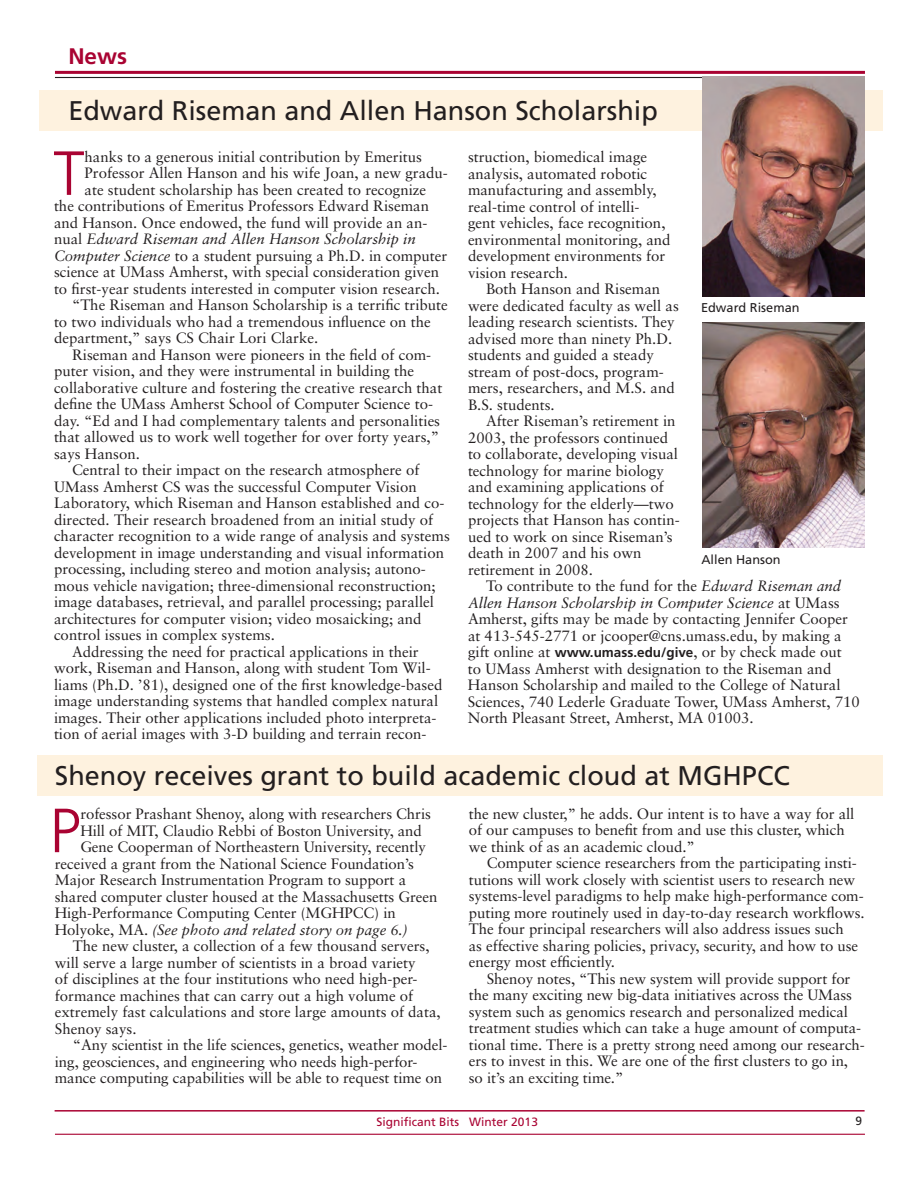
<style>
.page{position:relative;width:918px;height:1188px;background:#fff}
.page>*{position:absolute;margin:0;border:0;box-sizing:border-box;transform-origin:0 0}
.drop_caps_3{font:300 62.25px "Frutiger";color:#a90332}
.Head_frut_18{font:27px "Frutiger";color:#231f20}
.depts{font:700 22.5px "Frutiger";color:#a90332}
.indented_para{font:15px/16.5px "Sabon";color:#231f20}
.drop_caps_3-2{font:15px "Sabon";color:#231f20}
.drop_caps_3-3{font:italic 15px "Sabon";color:#231f20}
.t1{font:12.75px "Frutiger";color:#231f20}
.t2{font:12px "Frutiger";color:#a90332}
.t3{font:12px "Frutiger";color:#231f20}
.s1{font-style:italic}
.s2{font-family:"Frutiger";font-weight:700;font-size:13.5px}
.s3{font-style:normal}
</style>
<div class="page">
<hr style="left:55px;top:71px;width:810px;height:3px;background:#a90332">
<hr style="left:55px;top:77px;width:810px;height:1px;background:#231f20">
<hr style="left:55px;top:1110px;width:810px;height:2px;background:#a90332">
<hr style="left:55px;top:1134px;width:810px;height:1px;background:#a90332">
<div style="left:40px;top:90px;width:843px;height:40px;background:#fef2df"></div>
<div style="left:38px;top:755px;width:845px;height:41px;background:#fef2df"></div>
<img style="left:703px;top:77px;width:162px;height:220px">
<img style="left:702px;top:323px;width:162px;height:225px">
<p class="depts" style="left:68px;top:43px;width:60px">News</p>
<p class="Head_frut_18" style="left:68px;top:95px;width:591px">Edward Riseman and Allen Hanson Scholarship</p>
<p class="indented_para" style="left:468px;top:149px;width:204px">struction, biomedical image analysis, automated robotic manufacturing and assembly, real-time control of intelli&shy;gent vehicles, face recognition, environmental monitoring, and development environments for vision research.</p>
<p class="indented_para" style="left:468px;top:281px;width:212px;text-indent:18px">Both Hanson and Riseman were dedicated faculty as well as leading research scientists. They advised more than ninety Ph.D. students and guided a steady stream of post-docs, program&shy;mers, researchers, and M.S. and<br>B.S. students.</p>
<p class="indented_para" style="left:468px;top:413px;width:213px;text-indent:18px">After Riseman’s retirement in<br>2003, the professors continued to collaborate, developing visual technology for marine biology and examining applications of technology for the elderly—two projects that Hanson has contin&shy;ued to work on since Riseman’s death in 2007 and his own retirement in 2008.</p>
<p class="indented_para" style="left:468px;top:578px;width:393px;text-indent:18px">To contribute to the fund for the <span class="s1">Edward Riseman and Allen Hanson Scholarship in Computer Science</span> at UMass Amherst, gifts may be made by contacting Jennifer Cooper at 413-545-2771 or jcooper@cns.umass.edu, by making a gift online at <span class="s2">www.umass.edu/give</span>, or by check made out<br>to UMass Amherst with designation to the Riseman and Hanson Scholarship and mailed to the College of Natural Sciences, 740 Lederle Graduate Tower, UMass Amherst, 710<br>North Pleasant Street, Amherst, MA 01003.</p>
<p class="drop_caps_3" style="left:53px;top:138px;width:33px">T</p>
<p class="drop_caps_3-2" style="left:85px;top:148px;width:339px">hanks to a generous initial contribution by Emeritus</p>
<p class="drop_caps_3-2" style="left:85px;top:164px;width:365px">Professor Allen Hanson and his wife Joan, a new gradu-</p>
<p class="drop_caps_3-2" style="left:85px;top:181px;width:343px">ate student scholarship has been created to recognize</p>
<p class="drop_caps_3-2" style="left:54px;top:197px;width:377px">the contributions of Emeritus Professors Edward Riseman</p>
<p class="drop_caps_3-2" style="left:54px;top:214px;width:375px">and Hanson. Once endowed, the fund will provide an an-</p>
<p class="drop_caps_3-3" style="left:54px;top:230px;width:363px"><span class="s3">nual</span> Edward Riseman and Allen Hanson Scholarship in</p>
<p class="drop_caps_3-2" style="left:54px;top:247px;width:395px"><span class="s1">Computer Science</span> to a student pursuing a Ph.D. in computer</p>
<p class="drop_caps_3-2" style="left:54px;top:263px;width:387px">science at UMass Amherst, with special consideration given</p>
<p class="drop_caps_3-2" style="left:54px;top:280px;width:387px">to first-year students interested in computer vision research.</p>
<p class="indented_para" style="left:54px;top:297px;width:395px;text-indent:18px">“The Riseman and Hanson Scholarship is a terrific tribute to two individuals who had a tremendous influence on the department,” says CS Chair Lori Clarke.</p>
<p class="indented_para" style="left:54px;top:346px;width:390px;text-indent:18px">Riseman and Hanson were pioneers in the field of com&shy;puter vision, and they were instrumental in building the collaborative culture and fostering the creative research that define the UMass Amherst School of Computer Science to&shy;day. “Ed and I had complementary talents and personalities that allowed us to work well together for over forty years,” says Hanson.</p>
<p class="indented_para" style="left:54px;top:462px;width:397px;text-indent:18px">Central to their impact on the research atmosphere of UMass Amherst CS was the successful Computer Vision Laboratory, which Riseman and Hanson established and co&shy;directed. Their research broadened from an initial study of character recognition to a wide range of analysis and systems development in image understanding and visual information processing, including stereo and motion analysis; autono&shy;mous vehicle navigation; three-dimensional reconstruction; image databases, retrieval, and parallel processing; parallel architectures for computer vision; video mosaicking; and control issues in complex systems.</p>
<p class="indented_para" style="left:54px;top:643px;width:390px;text-indent:18px">Addressing the need for practical applications in their work, Riseman and Hanson, along with student Tom Wil&shy;liams (Ph.D. ’81), designed one of the first knowledge-based image understanding systems that handled complex natural images. Their other applications included photo interpreta&shy;tion of aerial images with 3-D building and terrain recon-</p>
<p class="t1" style="left:701px;top:300px;width:100px">Edward Riseman</p>
<p class="t1" style="left:701px;top:552px;width:81px">Allen Hanson</p>
<p class="Head_frut_18" style="left:55px;top:760px;width:737px">Shenoy receives grant to build academic cloud at MGHPCC</p>
<p class="indented_para" style="left:469px;top:805px;width:387px">the new cluster,” he adds. Our intent is to have a way for all of our campuses to benefit from and use this cluster, which we think of as an academic cloud.”</p>
<p class="indented_para" style="left:469px;top:854px;width:397px;text-indent:18px">Computer science researchers from the participating insti&shy;tutions will work closely with scientist users to research new systems-level paradigms to help make high-performance com&shy;puting more routinely used in day-to-day research workflows.<br>The four principal researchers will also address issues such<br>as effective sharing policies, privacy, security, and how to use energy most efficiently.</p>
<p class="indented_para" style="left:469px;top:970px;width:398px;text-indent:18px">Shenoy notes, “This new system will provide support for the many exciting new big-data initiatives across the UMass system such as genomics research and personalized medical treatment studies which can take a huge amount of computa&shy;tional time. There is a pretty strong need among our research&shy;ers to invest in this. We are one of the first clusters to go in, so it’s an exciting time.”</p>
<p class="drop_caps_3" style="left:50px;top:795px;width:33px">P</p>
<p class="drop_caps_3-2" style="left:80px;top:805px;width:352px">rofessor Prashant Shenoy, along with researchers Chris</p>
<p class="drop_caps_3-2" style="left:80px;top:822px;width:343px">Hill of MIT, Claudio Rebbi of Boston University, and</p>
<p class="drop_caps_3-2" style="left:80px;top:838px;width:347px">Gene Cooperman of Northeastern University, recently</p>
<p class="drop_caps_3-2" style="left:55px;top:855px;width:361px">received a grant from the National Science Foundation’s</p>
<p class="drop_caps_3-2" style="left:55px;top:871px;width:353px">Major Research Instrumentation Program to support a</p>
<p class="drop_caps_3-2" style="left:55px;top:888px;width:384px">shared computer cluster housed at the Massachusetts Green</p>
<p class="drop_caps_3-2" style="left:55px;top:904px;width:342px">High-Performance Computing Center (MGHPCC) in</p>
<p class="drop_caps_3-3" style="left:55px;top:921px;width:354px"><span class="s3">Holyoke, MA.</span> (See photo and related story on page 6.)</p>
<p class="indented_para" style="left:55px;top:938px;width:387px;text-indent:18px">The new cluster, a collection of a few thousand servers, will serve a large number of scientists in a broad variety<br>of disciplines at the four institutions who need high-per&shy;formance machines that can carry out a high volume of extremely fast calculations and store large amounts of data, Shenoy says.</p>
<p class="indented_para" style="left:55px;top:1037px;width:394px;text-indent:18px">“Any scientist in the life sciences, genetics, weather model&shy;ing, geosciences, and engineering who needs high-perfor&shy;mance computing capabilities will be able to request time on</p>
<p class="t2" style="left:377px;top:1115px;width:163px">Significant Bits Winter 2013</p>
<p class="t3" style="left:855px;top:1114px;width:8px">9</p>
</div>
